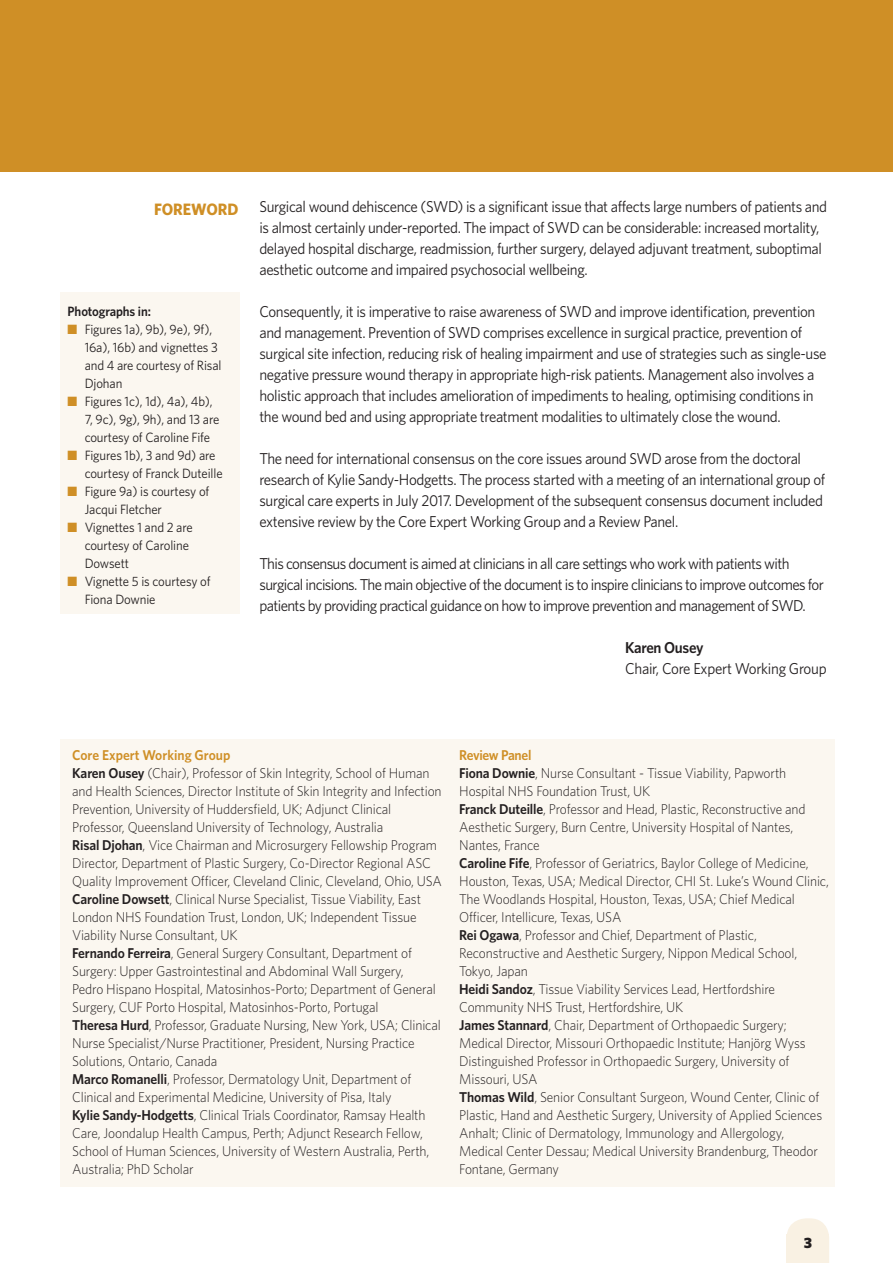
<style>
.page{position:relative;width:893px;height:1263px;background:#fff}
.page>*{position:absolute;margin:0;border:0;box-sizing:border-box;transform-origin:0 0}
.t1{font:700 16.5px "Whitney";color:#cf8f26;scale:.95 1}
.t2{font:15.75px/21px "Whitney";letter-spacing:-.025em;color:#231f20;scale:.95 1}
.t3{font:600 15.75px "Whitney";letter-spacing:-.02em;color:#231f20;scale:.95 1}
.t4{font:900 15px "Whitney";color:#231f20}
.t5{font:300 14.25px/18px "Whitney";letter-spacing:-.01em;color:#231f20;scale:.95 1}
.t6{font:13.5px/18px "Whitney";letter-spacing:-.01em;color:#231f20;scale:.95 1}
.t7{font:600 13.5px "Whitney";letter-spacing:-.01em;color:#231f20;scale:.95 1}
.s1{color:#cf8f26}
.s2{font-weight:600;color:#cf8f26}
.s3{font-weight:600}
</style>
<div class="page">
<div style="left:0;top:0;width:893px;height:172px;background:#cf8f26"></div>
<svg style="left:787px;top:1218px;width:42px;height:16px"></svg>
<div style="left:786px;top:1234px;width:43px;height:29px;background:#f9f1e3"></div>
<div style="left:60px;top:739px;width:774px;height:447px;background:#fbf7f0"></div>
<div style="left:60px;top:292px;width:179px;height:322px;background:#fbf7f0"></div>
<p class="t1" style="left:154px;top:199px;width:91px">FOREWORD</p>
<p class="t2" style="left:259px;top:196px;width:599px">Surgical wound dehiscence (SWD) is a significant issue that affects large numbers of patients and is almost certainly under-reported. The impact of SWD can be considerable: increased mortality, delayed hospital discharge, readmission, further surgery, delayed adjuvant treatment, suboptimal aesthetic outcome and impaired psychosocial wellbeing.</p>
<p class="t2" style="left:259px;top:301px;width:598px">Consequently, it is imperative to raise awareness of SWD and improve identification, prevention and management. Prevention of SWD comprises excellence in surgical practice, prevention of surgical site infection, reducing risk of healing impairment and use of strategies such as single-use negative pressure wound therapy in appropriate high-risk patients. Management also involves a holistic approach that includes amelioration of impediments to healing, optimising conditions in the wound bed and using appropriate treatment modalities to ultimately close the wound.</p>
<p class="t2" style="left:259px;top:448px;width:597px">The need for international consensus on the core issues around SWD arose from the doctoral research of Kylie Sandy-Hodgetts. The process started with a meeting of an international group of surgical care experts in July 2017. Development of the subsequent consensus document included extensive review by the Core Expert Working Group and a Review Panel.</p>
<p class="t2" style="left:259px;top:553px;width:596px">This consensus document is aimed at clinicians in all care settings who work with patients with surgical incisions. The main objective of the document is to inspire clinicians to improve outcomes for patients by providing practical guidance on how to improve prevention and management of SWD.</p>
<p class="t3" style="left:625px;top:638px;width:84px">Karen Ousey</p>
<p class="t2" style="left:625px;top:658px;width:214px">Chair, Core Expert Working Group</p>
<p class="t7" style="left:68px;top:303px;width:89px">Photographs in:</p>
<p class="t6" style="left:85px;top:320px;width:146px;text-indent:-17px"><span class="s1">■</span> Figures 1a), 9b), 9e), 9f),<br>16a), 16b) and vignettes 3 and 4 are courtesy of Risal<br>Djohan</p>
<p class="t6" style="left:85px;top:392px;width:143px;text-indent:-17px"><span class="s1">■</span> Figures 1c), 1d), 4a), 4b),<br>7, 9c), 9g), 9h), and 13 are courtesy of Caroline Fife</p>
<p class="t6" style="left:85px;top:446px;width:147px;text-indent:-17px"><span class="s1">■</span> Figures 1b), 3 and 9d) are courtesy of Franck Duteille</p>
<p class="t6" style="left:85px;top:482px;width:133px;text-indent:-17px"><span class="s1">■</span> Figure 9a) is courtesy of<br>Jacqui Fletcher</p>
<p class="t6" style="left:85px;top:518px;width:115px;text-indent:-17px"><span class="s1">■</span> Vignettes 1 and 2 are courtesy of Caroline<br>Dowsett</p>
<p class="t6" style="left:85px;top:572px;width:134px;text-indent:-17px"><span class="s1">■</span> Vignette 5 is courtesy of<br>Fiona Downie</p>
<p class="t5" style="left:72px;top:746px;width:391px"><span class="s2">Core Expert Working Group<br></span><span class="s3">Karen Ousey</span> (Chair), Professor of Skin Integrity, School of Human and Health Sciences, Director Institute of Skin Integrity and Infection Prevention, University of Huddersfield, UK; Adjunct Clinical Professor, Queensland University of Technology, Australia<br><span class="s3">Risal Djohan</span>, Vice Chairman and Microsurgery Fellowship Program Director, Department of Plastic Surgery, Co-Director Regional ASC Quality Improvement Officer, Cleveland Clinic, Cleveland, Ohio, USA <span class="s3">Caroline Dowsett</span>, Clinical Nurse Specialist, Tissue Viability, East London NHS Foundation Trust, London, UK; Independent Tissue Viability Nurse Consultant, UK<br><span class="s3">Fernando Ferreira</span>, General Surgery Consultant, Department of Surgery: Upper Gastrointestinal and Abdominal Wall Surgery,<br>Pedro Hispano Hospital, Matosinhos-Porto; Department of General Surgery, CUF Porto Hospital, Matosinhos-Porto, Portugal<br><span class="s3">Theresa Hurd</span>, Professor, Graduate Nursing, New York, USA; Clinical Nurse Specialist/Nurse Practitioner, President, Nursing Practice Solutions, Ontario, Canada<br><span class="s3">Marco Romanelli</span>, Professor, Dermatology Unit, Department of Clinical and Experimental Medicine, University of Pisa, Italy<br><span class="s3">Kylie Sandy-Hodgetts</span>, Clinical Trials Coordinator, Ramsay Health Care, Joondalup Health Campus, Perth; Adjunct Research Fellow, School of Human Sciences, University of Western Australia, Perth, Australia; PhD Scholar</p>
<p class="t5" style="left:459px;top:746px;width:391px"><span class="s2">Review Panel<br></span><span class="s3">Fiona Downie</span>, Nurse Consultant - Tissue Viability, Papworth Hospital NHS Foundation Trust, UK<br><span class="s3">Franck Duteille</span>, Professor and Head, Plastic, Reconstructive and Aesthetic Surgery, Burn Centre, University Hospital of Nantes, Nantes, France<br><span class="s3">Caroline Fife</span>, Professor of Geriatrics, Baylor College of Medicine, Houston, Texas, USA; Medical Director, CHI St. Luke’s Wound Clinic, The Woodlands Hospital, Houston, Texas, USA; Chief Medical Officer, Intellicure, Texas, USA<br><span class="s3">Rei Ogawa</span>, Professor and Chief, Department of Plastic, Reconstructive and Aesthetic Surgery, Nippon Medical School, Tokyo, Japan<br><span class="s3">Heidi Sandoz</span>, Tissue Viability Services Lead, Hertfordshire Community NHS Trust, Hertfordshire, UK<br><span class="s3">James Stannard</span>, Chair, Department of Orthopaedic Surgery; Medical Director, Missouri Orthopaedic Institute; Hanjörg Wyss Distinguished Professor in Orthopaedic Surgery, University of Missouri, USA<br><span class="s3">Thomas Wild</span>, Senior Consultant Surgeon, Wound Center, Clinic of Plastic, Hand and Aesthetic Surgery, University of Applied Sciences Anhalt; Clinic of Dermatology, Immunology and Allergology, Medical Center Dessau; Medical University Brandenburg, Theodor Fontane, Germany</p>
<p class="t4" style="left:804px;top:1234px;width:10px">3</p>
</div>
